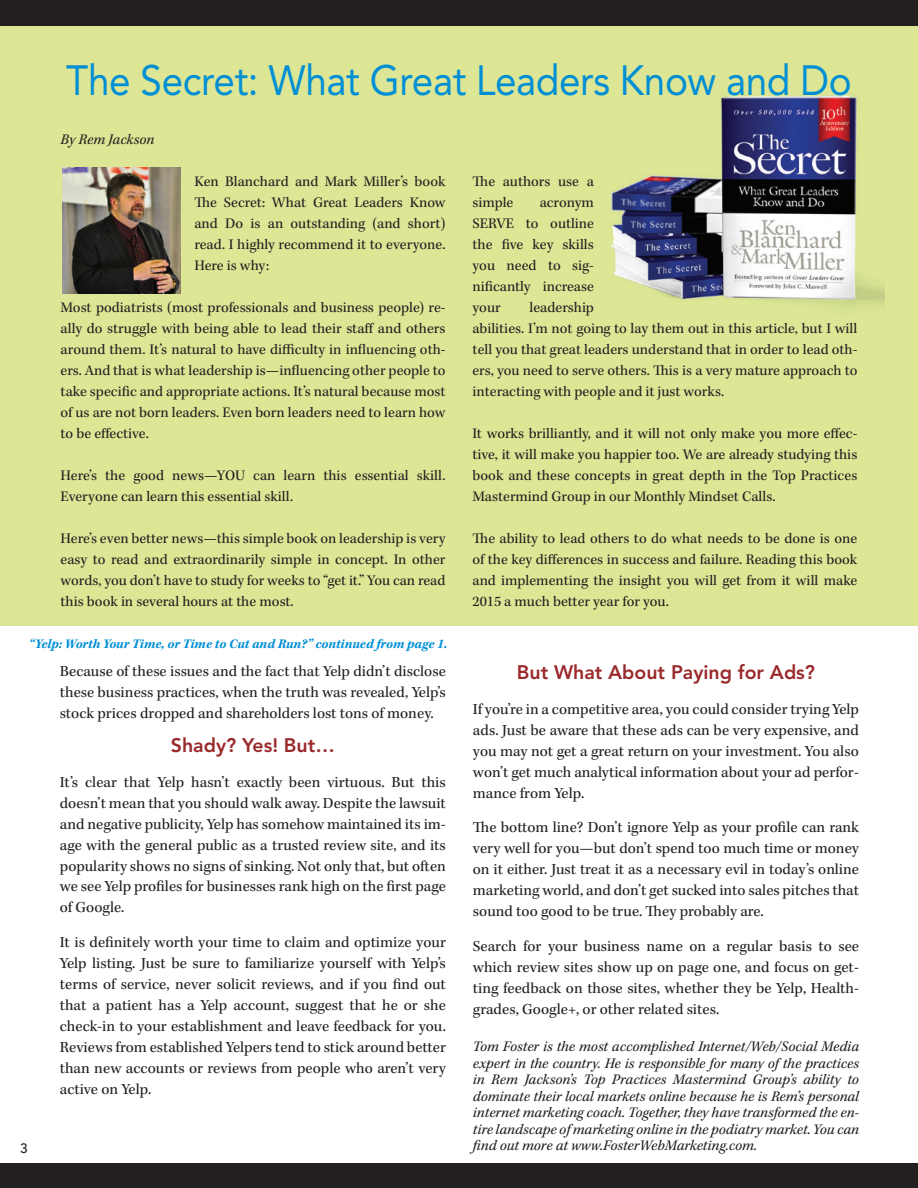
<style>
.page{position:relative;width:918px;height:1188px;background:#fff}
.page>*{position:absolute;margin:0;border:0;box-sizing:border-box;transform-origin:0 0}
.t1{font:42px "Avenir LT Std";letter-spacing:-.01em;color:#008fd5;scale:.92 1}
.t2{font:800 19.5px "Avenir LT Std";color:#9a292b}
.t3{font:15.75px/21px "Kepler Std";color:#231f20;text-align:justify}
.t4{font:15px/21px "Kepler Std";color:#231f20;text-align:justify}
.t5{font:italic 15px/16.5px "Kepler Std";color:#231f20;text-align:justify}
.t6{font:italic 700 13.5px "Kepler Std";color:#008fd5}
.t7{font:500 13.5px "Avenir LT Std";color:#231f20}
</style>
<div class="page">
<div style="left:0;top:0;width:918px;height:625px;background:#dce695"></div>
<div style="left:0;top:0;width:918px;height:26px;background:#231f20"></div>
<div style="left:0;top:1163px;width:918px;height:25px;background:#231f20"></div>
<img style="left:62px;top:167px;width:119px;height:126px">
<img style="left:610px;top:95px;width:274px;height:211px">
<h1 class="t1" style="left:66px;top:56px;width:855px">The Secret: What Great Leaders Know and Do</h1>
<p class="t5" style="left:61px;top:132px;width:95px">By Rem Jackson</p>
<p class="t4" style="left:194px;top:171px;width:253px">Ken Blanchard and Mark Miller’s book The Secret: What Great Leaders Know and Do is an outstanding (and short) read. I highly recommend it to everyone.<br>Here is why:</p>
<p class="t4" style="left:61px;top:297px;width:386px">Most podiatrists (most professionals and business people) re&shy;ally do struggle with being able to lead their staff and others around them. It’s natural to have difficulty in influencing oth&shy;ers. And that is what leadership is—influencing other people to take specific and appropriate actions. It’s natural because most of us are not born leaders. Even born leaders need to learn how to be effective.</p>
<p class="t4" style="left:61px;top:465px;width:386px">Here’s the good news—YOU can learn this essential skill.<br>Everyone can learn this essential skill.</p>
<p class="t4" style="left:61px;top:528px;width:386px">Here’s even better news—this simple book on leadership is very easy to read and extraordinarily simple in concept. In other words, you don’t have to study for weeks to “get it.” You can read this book in several hours at the most.</p>
<p class="t4" style="left:472px;top:171px;width:123px">The authors use a simple</p>
<p class="t4" style="left:472px;top:192px;width:123px;text-indent:67px">acronym SERVE to outline the five key skills you need to sig&shy;nificantly increase your</p>
<p class="t4" style="left:472px;top:297px;width:386px;text-align:left;text-indent:57px">leadership<br>abilities. I’m not going to lay them out in this article, but I will tell you that great leaders understand that in order to lead oth&shy;ers, you need to serve others. This is a very mature approach to interacting with people and it just works.</p>
<p class="t4" style="left:472px;top:423px;width:386px">It works brilliantly, and it will not only make you more effec&shy;tive, it will make you happier too. We are already studying this book and these concepts in great depth in the Top Practices Mastermind Group in our Monthly Mindset Calls.</p>
<p class="t4" style="left:472px;top:528px;width:386px">The ability to lead others to do what needs to be done is one of the key differences in success and failure. Reading this book and implementing the insight you will get from it will make 2015 a much better year for you.</p>
<p class="t6" style="left:29px;top:636px;width:420px">“Yelp: Worth Your Time, or Time to Cut and Run?” continued from page 1.</p>
<p class="t3" style="left:60px;top:661px;width:388px">Because of these issues and the fact that Yelp didn’t disclose these business practices, when the truth was revealed, Yelp’s stock prices dropped and shareholders lost tons of money.</p>
<p class="t2" style="left:171px;top:734px;width:165px">Shady? Yes! But…</p>
<p class="t3" style="left:60px;top:772px;width:388px">It’s clear that Yelp hasn’t exactly been virtuous. But this doesn’t mean that you should walk away. Despite the lawsuit and negative publicity, Yelp has somehow maintained its im&shy;age with the general public as a trusted review site, and its popularity shows no signs of sinking. Not only that, but often we see Yelp profiles for businesses rank high on the first page of Google.</p>
<p class="t3" style="left:60px;top:932px;width:388px">It is definitely worth your time to claim and optimize your Yelp listing. Just be sure to familiarize yourself with Yelp’s terms of service, never solicit reviews, and if you find out that a patient has a Yelp account, suggest that he or she check-in to your establishment and leave feedback for you.<br>Reviews from established Yelpers tend to stick around better than new accounts or reviews from people who aren’t very active on Yelp.</p>
<p class="t7" style="left:20px;top:1140px;width:9px">3</p>
<p class="t2" style="left:517px;top:661px;width:300px">But What About Paying for Ads?</p>
<p class="t3" style="left:473px;top:699px;width:388px">If you’re in a competitive area, you could consider trying Yelp ads. Just be aware that these ads can be very expensive, and you may not get a great return on your investment. You also won’t get much analytical information about your ad perfor&shy;mance from Yelp.</p>
<p class="t3" style="left:473px;top:817px;width:388px">The bottom line? Don’t ignore Yelp as your profile can rank very well for you—but don’t spend too much time or money on it either. Just treat it as a necessary evil in today’s online marketing world, and don’t get sucked into sales pitches that sound too good to be true. They probably are.</p>
<p class="t3" style="left:473px;top:936px;width:388px">Search for your business name on a regular basis to see which review sites show up on page one, and focus on get&shy;ting feedback on those sites, whether they be Yelp, Health&shy;grades, Google+, or other related sites.</p>
<p class="t5" style="left:473px;top:1039px;width:388px">Tom Foster is the most accomplished Internet/Web/Social Media expert in the country. He is responsible for many of the practices in Rem Jackson’s Top Practices Mastermind Group’s ability to dominate their local markets online because he is Rem’s personal internet marketing coach. Together, they have transformed the en&shy;tire landscape of marketing online in the podiatry market. You can find out more at www.FosterWebMarketing.com.</p>
</div>
